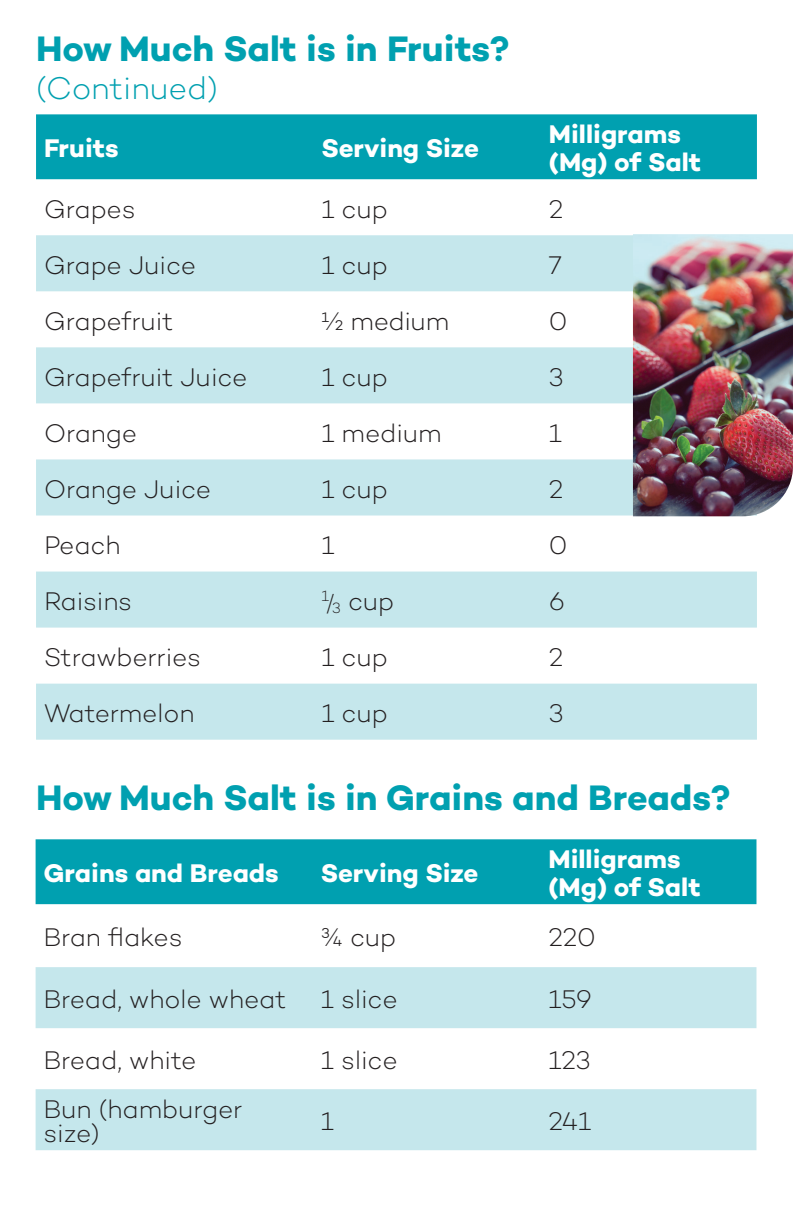
<style>
.page{position:relative;width:793px;height:1225px;background:#fff}
.page>*{position:absolute;margin:0;border:0;box-sizing:border-box;transform-origin:0 0}
.t1{font:700 36px "Campton";color:#00a0b0}
.t2{font:300 32px "Campton";color:#00a0b0}
.t3{font:300 26px/24px "Campton";letter-spacing:-.005em;color:#231f20}
.t4{font:700 26px/28px "Campton";color:#fff}
.s1{font-size:22px}
</style>
<div class="page">
<div style="left:36px;top:114px;width:720px;height:65px;background:#00a0b0"></div>
<div style="left:36px;top:235px;width:596px;height:56px;background:#c5e7ec"></div>
<svg style="left:36px;top:347px;width:720px;height:392px;fill:#c5e7ec"></svg>
<div style="left:36px;top:839px;width:720px;height:64px;background:#00a0b0"></div>
<div style="left:36px;top:967px;width:720px;height:60px;background:#c5e7ec"></div>
<div style="left:36px;top:1089px;width:720px;height:60px;background:#c5e7ec"></div>
<img style="left:632px;top:234px;width:160px;height:282px">
<h1 class="t1" style="left:36px;top:25px;width:475px">How Much Salt is in Fruits?</h1>
<p class="t2" style="left:36px;top:68px;width:183px">(Continued)</p>
<p class="t4" style="left:44px;top:134px;width:76px">Fruits</p>
<p class="t4" style="left:321px;top:134px;width:159px">Serving Size</p>
<p class="t4" style="left:548px;top:120px;width:153px">Milligrams (Mg) of Salt</p>
<p class="t3" style="left:44px;top:196px;width:93px">Grapes</p>
<p class="t3" style="left:321px;top:196px;width:68px">1 cup</p>
<p class="t3" style="left:548px;top:196px;width:16px">2</p>
<p class="t3" style="left:44px;top:252px;width:153px">Grape Juice</p>
<p class="t3" style="left:321px;top:252px;width:68px">1 cup</p>
<p class="t3" style="left:548px;top:252px;width:15px">7</p>
<p class="t3" style="left:44px;top:308px;width:131px">Grapefruit</p>
<p class="t3" style="left:321px;top:308px;width:129px">½ medium</p>
<p class="t3" style="left:548px;top:308px;width:20px">0</p>
<p class="t3" style="left:44px;top:364px;width:205px">Grapefruit Juice</p>
<p class="t3" style="left:321px;top:364px;width:68px">1 cup</p>
<p class="t3" style="left:548px;top:364px;width:17px">3</p>
<p class="t3" style="left:44px;top:420px;width:94px">Orange</p>
<p class="t3" style="left:321px;top:420px;width:121px">1 medium</p>
<p class="t3" style="left:548px;top:420px;width:15px">1</p>
<p class="t3" style="left:44px;top:476px;width:169px">Orange Juice</p>
<p class="t3" style="left:321px;top:476px;width:68px">1 cup</p>
<p class="t3" style="left:548px;top:476px;width:16px">2</p>
<p class="t3" style="left:44px;top:532px;width:78px">Peach</p>
<p class="t3" style="left:321px;top:532px;width:15px">1</p>
<p class="t3" style="left:548px;top:532px;width:20px">0</p>
<p class="t3" style="left:44px;top:588px;width:89px">Raisins</p>
<p class="t3" style="left:321px;top:588px;width:74px"><sup>1</sup><span class="s1">/</span><sub>3</sub> cup</p>
<p class="t3" style="left:548px;top:588px;width:18px">6</p>
<p class="t3" style="left:44px;top:644px;width:158px">Strawberries</p>
<p class="t3" style="left:321px;top:644px;width:68px">1 cup</p>
<p class="t3" style="left:548px;top:644px;width:16px">2</p>
<p class="t3" style="left:44px;top:700px;width:152px">Watermelon</p>
<p class="t3" style="left:321px;top:700px;width:68px">1 cup</p>
<p class="t3" style="left:548px;top:700px;width:17px">3</p>
<h2 class="t1" style="left:36px;top:775px;width:695px">How Much Salt is in Grains and Breads?</h2>
<p class="t4" style="left:44px;top:858px;width:236px">Grains and Breads</p>
<p class="t4" style="left:321px;top:858px;width:159px">Serving Size</p>
<p class="t4" style="left:548px;top:844px;width:153px">Milligrams (Mg) of Salt</p>
<p class="t3" style="left:44px;top:924px;width:140px">Bran flakes</p>
<p class="t3" style="left:321px;top:924px;width:77px">¾ cup</p>
<p class="t3" style="left:548px;top:924px;width:49px">220</p>
<p class="t3" style="left:44px;top:986px;width:244px">Bread, whole wheat</p>
<p class="t3" style="left:321px;top:986px;width:78px">1 slice</p>
<p class="t3" style="left:548px;top:986px;width:45px">159</p>
<p class="t3" style="left:44px;top:1047px;width:154px">Bread, white</p>
<p class="t3" style="left:321px;top:1047px;width:78px">1 slice</p>
<p class="t3" style="left:548px;top:1047px;width:44px">123</p>
<p class="t3" style="left:44px;top:1096px;width:200px">Bun (hamburger size)</p>
<p class="t3" style="left:321px;top:1108px;width:15px">1</p>
<p class="t3" style="left:548px;top:1108px;width:44px">241</p>
</div>
